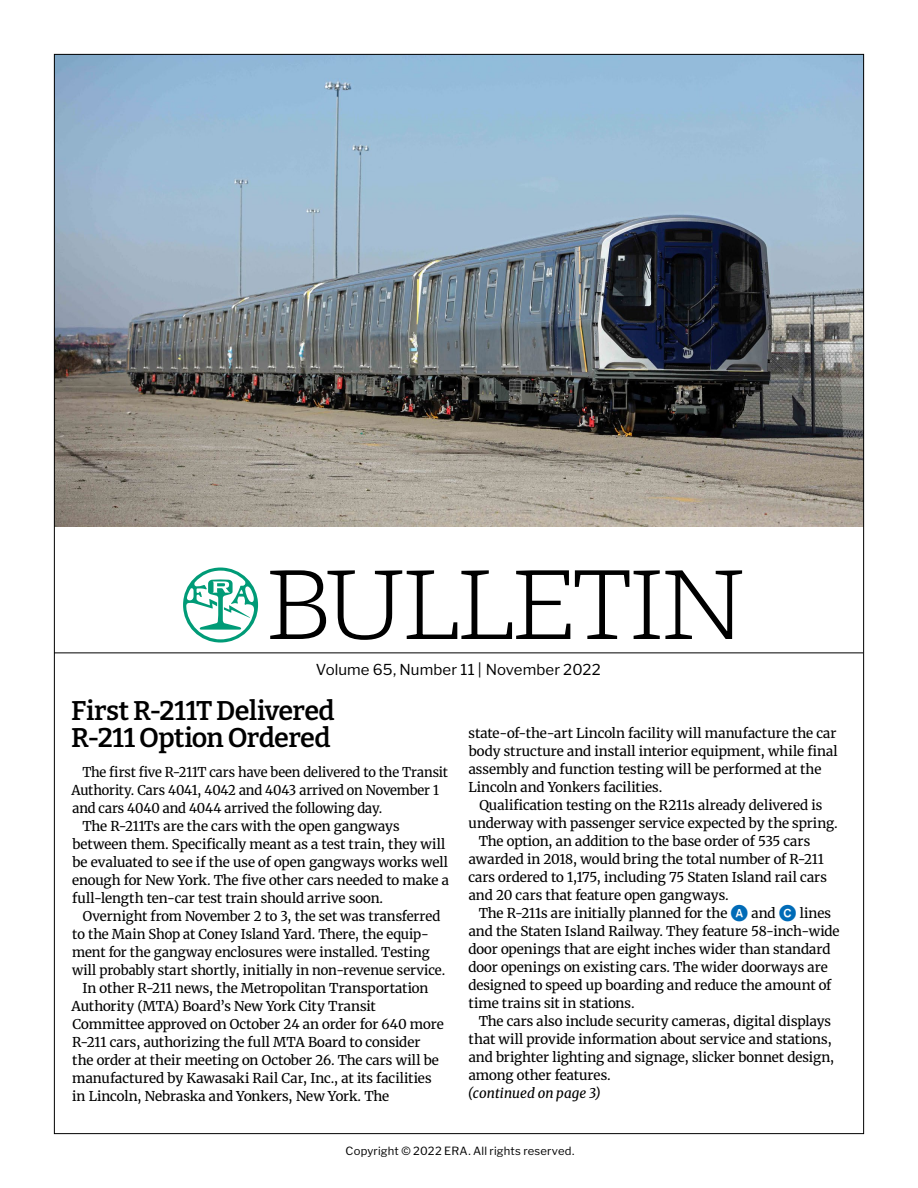
<style>
.page{position:relative;width:918px;height:1188px;background:#fff}
.page>*{position:absolute;margin:0;border:0;box-sizing:border-box;transform-origin:0 0}
.Logo-Bulletin{font:300 120px "Bitter";letter-spacing:-.04em;color:#000}
.Heading_2{font:600 27px/27px "Bitter";letter-spacing:-.02em;color:#000}
.Logo-Date{font:15px "Libre Franklin";letter-spacing:.005em;color:#000}
.Text-2{font:13.5px/18px "Merriweather";color:#000}
.Text-2-Tight{font:13.5px/18px "Merriweather";letter-spacing:-.005em;color:#000}
.Text-2-Tighter{font:13.5px/18px "Merriweather";letter-spacing:-.01em;color:#000}
.Text-1{font:italic 13.5px "Merriweather";letter-spacing:.005em;color:#000}
.Copyright{font:11.25px "Libre Franklin";letter-spacing:.015em;color:#000}
.s1{font-family:"Just Headlights";font-weight:400;font-size:75px;color:#009b77}
</style>
<div class="page">
<img style="left:56px;top:56px;width:806px;height:470px">
<hr style="left:54px;top:652px;width:809px;height:1px;background:#000">
<p class="Logo-Bulletin" style="left:183px;top:521px;width:565px"><span class="s1">E</span>Bulletin</p>
<p class="Logo-Date" style="left:316px;top:658px;width:287px">Volume 65, Number 11 | November 2022</p>
<p class="Heading_2" style="left:71px;top:696px;width:265px">First R-211T Delivered<br>R-211 Option Ordered</p>
<p class="Text-2-Tighter" style="left:71px;top:762px;width:378px;text-indent:11px">The first five R-211T cars have been delivered to the Transit<br>Authority. Cars 4041, 4042 and 4043 arrived on November 1 and cars 4040 and 4044 arrived the following day.</p>
<p class="Text-2" style="left:72px;top:816px;width:378px;text-indent:10px">The R-211Ts are the cars with the open gangways between them. Specifically meant as a test train, they will be evaluated to see if the use of open gangways works well enough for New York. The five other cars needed to make a full-length ten-car test train should arrive soon.</p>
<p class="Text-2-Tight" style="left:72px;top:906px;width:375px;text-indent:11px">Overnight from November 2 to 3, the set was transferred to the Main Shop at Coney Island Yard. There, the equip&shy;ment for the gangway enclosures were installed. Testing will probably start shortly, initially in non-revenue service.</p>
<p class="Text-2" style="left:71px;top:978px;width:374px;text-indent:11px">In other R-211 news, the Metropolitan Transportation Authority (MTA) Board’s New York City Transit Committee approved on October 24 an order for 640 more R-211 cars, authorizing the full MTA Board to consider the order at their meeting on October 26. The cars will be manufactured by Kawasaki Rail Car, Inc., at its facilities in Lincoln, Nebraska and Yonkers, New York. The</p>
<p class="Text-2" style="left:468px;top:723px;width:371px">state-of-the-art Lincoln facility will manufacture the car body structure and install interior equipment, while final assembly and function testing will be performed at the Lincoln and Yonkers facilities.</p>
<p class="Text-2" style="left:469px;top:795px;width:371px;text-align:center">Qualification testing on the R211s already delivered is underway with passenger service expected by the spring.</p>
<p class="Text-2" style="left:468px;top:831px;width:360px;text-indent:10px">The option, an addition to the base order of 535 cars awarded in 2018, would bring the total number of R-211 cars ordered to 1,175, including 75 Staten Island rail cars and 20 cars that feature open gangways.</p>
<p class="Text-2" style="left:479px;top:903px;width:250px">The R-211s are initially planned for the</p>
<p class="Text-2" style="left:752px;top:903px;width:26px">and</p>
<p class="Text-2" style="left:468px;top:903px;width:373px;text-indent:332px">lines and the Staten Island Railway. They feature 58-inch-wide door openings that are eight inches wider than standard door openings on existing cars. The wider doorways are designed to speed up boarding and reduce the amount of time trains sit in stations.</p>
<p class="Text-2" style="left:469px;top:1011px;width:367px;text-indent:10px">The cars also include security cameras, digital displays that will provide information about service and stations, and brighter lighting and signage, slicker bonnet design, among other features.</p>
<p class="Text-1" style="left:468px;top:1082px;width:134px">(continued on page 3)</p>
<p class="Copyright" style="left:346px;top:1142px;width:230px">Copyright © 2022 ERA. All rights reserved.</p>
</div>
